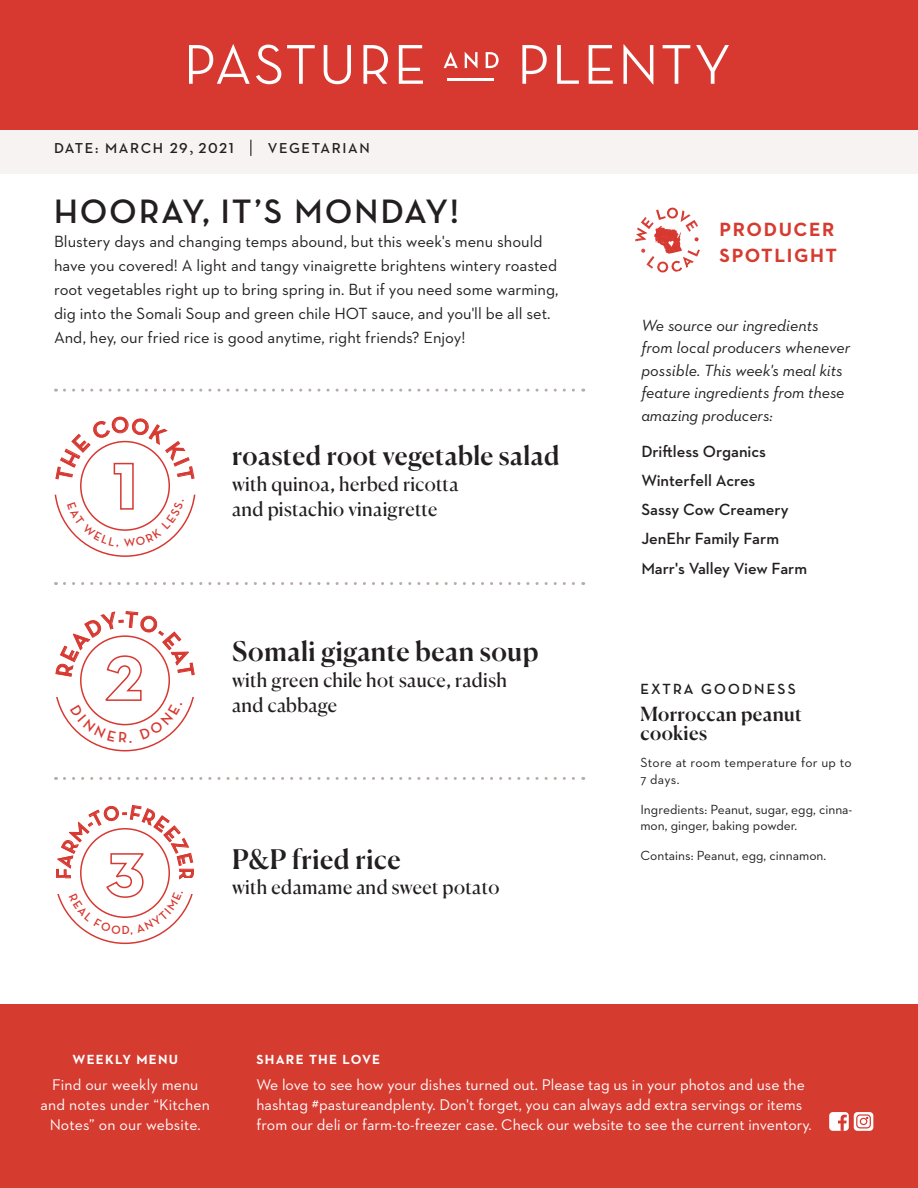
<style>
.page{position:relative;width:918px;height:1188px;background:#fff}
.page>*{position:absolute;margin:0;border:0;box-sizing:border-box;transform-origin:0 0}
.t1{font:700 34.5px "Neutraface Display";letter-spacing:.07em;color:#231f20}
.t2{font:500 27px "Canela";letter-spacing:.02em;color:#231f20}
.t3{font:500 26.25px "Canela";letter-spacing:.015em;color:#231f20}
.t4{font:700 20.25px "Neutraface Display";color:#d73830}
.t5{font:19.5px/25.5px "Canela";letter-spacing:.015em;color:#231f20}
.t6{font:500 19.5px/19.5px "Canela";letter-spacing:.015em;color:#231f20}
.t7{font:700 19.5px/25.5px "Neutraface 2 Text";letter-spacing:.08em;color:#d63b30}
.t8{font:16.5px/24px "Neutraface 2 Text";color:#231f20}
.t9{font:italic 16.5px/22.5px "Neutraface 2 Text";color:#231f20}
.t10{font:600 16.5px "Neutraface 2 Text";color:#231f20}
.t11{font:15.75px/20px "Neutraface 2 Text";color:#fff}
.t12{font:700 15px "Neutraface Display";letter-spacing:.145em;color:#231f20}
.t13{font:600 14.7px "Neutraface 2 Text";letter-spacing:.11em;color:#231f20}
.t14{font:13.5px/16.5px "Neutraface 2 Text";color:#231f20}
.t15{font:13.5px/16.5px "Neutraface 2 Text";letter-spacing:.02em;color:#231f20}
.t16{font:700 13.5px "Neutraface 2 Text";letter-spacing:.09em;color:#fff}
.s1{font-family:"Minion Pro";font-weight:400;font-size:18px}
</style>
<div class="page">
<div style="left:0;top:129px;width:918px;height:45px;background:#f7f3f2"></div>
<div style="left:0;top:1004px;width:918px;height:184px;background:#d63b30"></div>
<div style="left:0;top:0;width:918px;height:130px;background:#d73830"></div>
<hr style="left:447px;top:78px;width:46px;height:2px;background:#fff">
<svg style="left:189px;top:44px;width:61px;height:40px"></svg>
<svg style="left:256px;top:45px;width:25px;height:39px"></svg>
<svg style="left:287px;top:45px;width:28px;height:39px"></svg>
<svg style="left:324px;top:45px;width:27px;height:39px"></svg>
<svg style="left:363px;top:45px;width:25px;height:39px"></svg>
<svg style="left:399px;top:45px;width:24px;height:39px"></svg>
<svg style="left:444px;top:52px;width:14px;height:16px"></svg>
<svg style="left:465px;top:52px;width:12px;height:16px"></svg>
<svg style="left:486px;top:52px;width:13px;height:16px"></svg>
<svg style="left:522px;top:45px;width:25px;height:39px"></svg>
<svg style="left:557px;top:45px;width:22px;height:39px"></svg>
<svg style="left:589px;top:45px;width:24px;height:39px"></svg>
<svg style="left:623px;top:44px;width:30px;height:41px"></svg>
<svg style="left:663px;top:45px;width:27px;height:39px"></svg>
<svg style="left:696px;top:45px;width:33px;height:39px"></svg>
<svg style="left:64px;top:389px;width:520px;height:3px"></svg>
<svg style="left:64px;top:582px;width:520px;height:3px"></svg>
<svg style="left:64px;top:777px;width:520px;height:3px"></svg>
<svg style="left:635px;top:207px;width:65px;height:66px"></svg>
<div style="left:829px;top:1112px;width:20px;height:19px;background:#fff;border-radius:4px"></div>
<svg style="left:838px;top:1115px;width:9px;height:16px"></svg>
<svg style="left:854px;top:1112px;width:19px;height:19px"></svg>
<svg style="left:857px;top:1115px;width:13px;height:13px"></svg>
<div style="left:856px;top:1114px;width:15px;height:14px;border:1px solid #d73830;border-radius:3px"></div>
<div style="left:860px;top:1118px;width:7px;height:7px;background:#fff;border-radius:50%"></div>
<div style="left:860px;top:1118px;width:7px;height:7px;border:1px solid #d73830;border-radius:50%"></div>
<svg style="left:250px;top:140px;width:1px;height:16px"></svg>
<svg style="left:55px;top:416px;width:140px;height:141px"></svg>
<svg style="left:55px;top:611px;width:140px;height:140px"></svg>
<svg style="left:56px;top:805px;width:138px;height:139px"></svg>
<p class="t13" style="left:54px;top:139px;width:181px">DATE: MARCH 29<span class="s1">,</span> 2021</p>
<p class="t13" style="left:268px;top:139px;width:103px">VEGETARIAN</p>
<p class="t1" style="left:54px;top:192px;width:406px">HOORAY, IT’S MONDAY!</p>
<p class="t8" style="left:54px;top:229px;width:506px">Blustery days and changing temps abound, but this week's menu should have you covered! A light and tangy vinaigrette brightens wintery roasted root vegetables right up to bring spring in. But if you need some warming, dig into the Somali Soup and green chile HOT sauce, and you'll be all set.<br>And, hey, our fried rice is good anytime, right friends? Enjoy!</p>
<p class="t3" style="left:232px;top:435px;width:329px">roasted root vegetable salad</p>
<p class="t5" style="left:232px;top:469px;width:228px">with quinoa, herbed ricotta and pistachio vinaigrette</p>
<p class="t4" style="left:122px;top:801px;width:7px">-</p>
<p class="t2" style="left:232px;top:631px;width:308px">Somali gigante bean soup</p>
<p class="t5" style="left:232px;top:666px;width:276px">with green chile hot sauce, radish and cabbage</p>
<p class="t4" style="left:198px;top:868px;width:40px;rotate:90deg">RRR</p>
<p class="t2" style="left:232px;top:838px;width:170px">P&amp;P fried rice</p>
<p class="t5" style="left:232px;top:873px;width:269px">with edamame and sweet potato</p>
<p class="t7" style="left:720px;top:216px;width:119px">PRODUCER<br>SPOTLIGHT</p>
<p class="t9" style="left:641px;top:314px;width:211px">We source our ingredients from local producers whenever possible. This week's meal kits feature ingredients from these amazing producers:</p>
<p class="t10" style="left:641px;top:441px;width:126px">Driftless Organics</p>
<p class="t10" style="left:641px;top:470px;width:116px">Winterfell Acres</p>
<p class="t10" style="left:641px;top:499px;width:149px">Sassy Cow Creamery</p>
<p class="t10" style="left:641px;top:528px;width:139px">JenEhr Family Farm</p>
<p class="t10" style="left:641px;top:558px;width:167px">Marr's Valley View Farm</p>
<p class="t12" style="left:640px;top:680px;width:157px">EXTRA GOODNESS</p>
<p class="t6" style="left:640px;top:702px;width:163px">Morroccan peanut cookies</p>
<p class="t15" style="left:640px;top:754px;width:213px">Store at room temperature for up to<br>7 days.</p>
<p class="t14" style="left:640px;top:801px;width:214px">Ingredients: Peanut, sugar, egg, cinna&shy;mon, ginger, baking powder.</p>
<p class="t14" style="left:640px;top:847px;width:187px">Contains: Peanut, egg, cinnamon.</p>
<p class="t16" style="left:73px;top:1050px;width:107px">WEEKLY MENU</p>
<p class="t11" style="left:41px;top:1075px;width:171px;text-align:center">Find our weekly menu and notes under “Kitchen<br>Notes” on our website.</p>
<p class="t16" style="left:256px;top:1050px;width:125px">SHARE THE LOVE</p>
<p class="t11" style="left:256px;top:1075px;width:557px">We love to see how your dishes turned out. Please tag us in your photos and use the hashtag #pastureandplenty. Don't forget, you can always add extra servings or items from our deli or farm-to-freezer case. Check our website to see the current inventory.</p>
</div>
